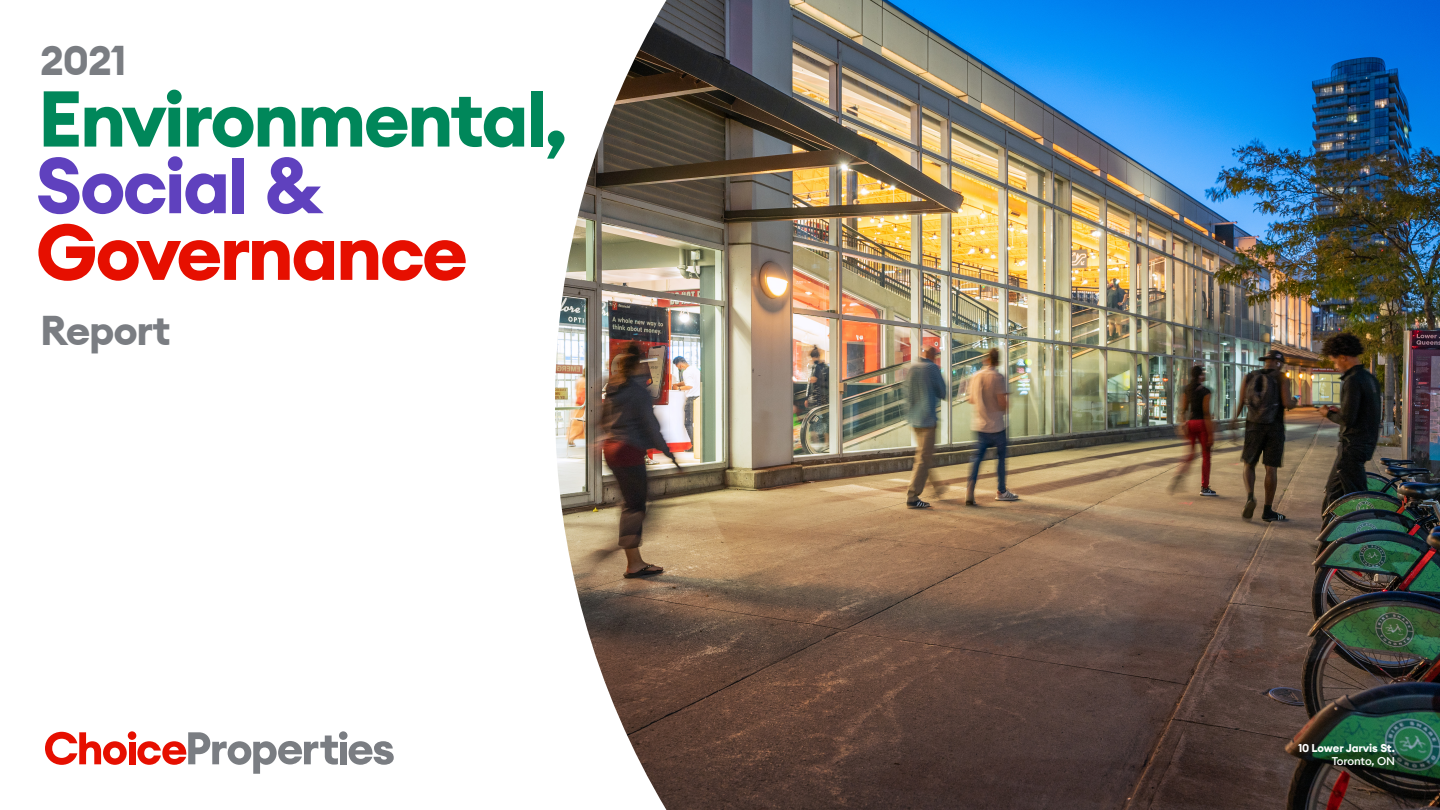
<style>
.page{position:relative;width:1440px;height:810px;background:#fff}
.page>*{position:absolute;margin:0;border:0;box-sizing:border-box;transform-origin:0 0}
.t1{font:700 77.75px/66.6px "Choice Circular A";letter-spacing:-.04em;color:#00875a}
.t2{font:700 41.5px "Choice Circular A";letter-spacing:-.03em;color:#7a7d82}
.t3{font:700 11.25px "Euclid Circular A";letter-spacing:-.01em;color:#fff}
.t4{font:500 11.25px "Euclid Circular A";letter-spacing:-.015em;color:#fff}
.s1{color:#5f41be}
.s2{color:#e60f00}
</style>
<div class="page">
<img style="left:555px;top:0;width:885px;height:810px">
<div style="left:129px;top:742px;width:6px;height:22px;background:#e60f00"></div>
<div style="left:340px;top:742px;width:7px;height:22px;background:#7a7d82"></div>
<svg style="left:45px;top:732px;width:82px;height:33px"></svg>
<svg style="left:349px;top:741px;width:45px;height:24px"></svg>
<svg style="left:137px;top:732px;width:201px;height:42px"></svg>
<div style="left:128px;top:731px;width:8px;height:9px;background:#e60f00;border-radius:50%"></div>
<div style="left:339px;top:731px;width:9px;height:9px;background:#7a7d82;border-radius:50%"></div>
<h1 class="t2" style="left:40px;top:33px;width:88px">2021</h1>
<h1 class="t1" style="left:36px;top:87px;width:533px">Environmental,<br><span class="s1">Social &amp;<br></span><span class="s2">Governance</span></h1>
<h1 class="t2" style="left:40px;top:303px;width:132px">Report</h1>
<p class="t3" style="left:1298px;top:740px;width:98px">10 Lower Jarvis St.</p>
<p class="t4" style="left:1332px;top:754px;width:65px">Toronto, ON</p>
</div>
